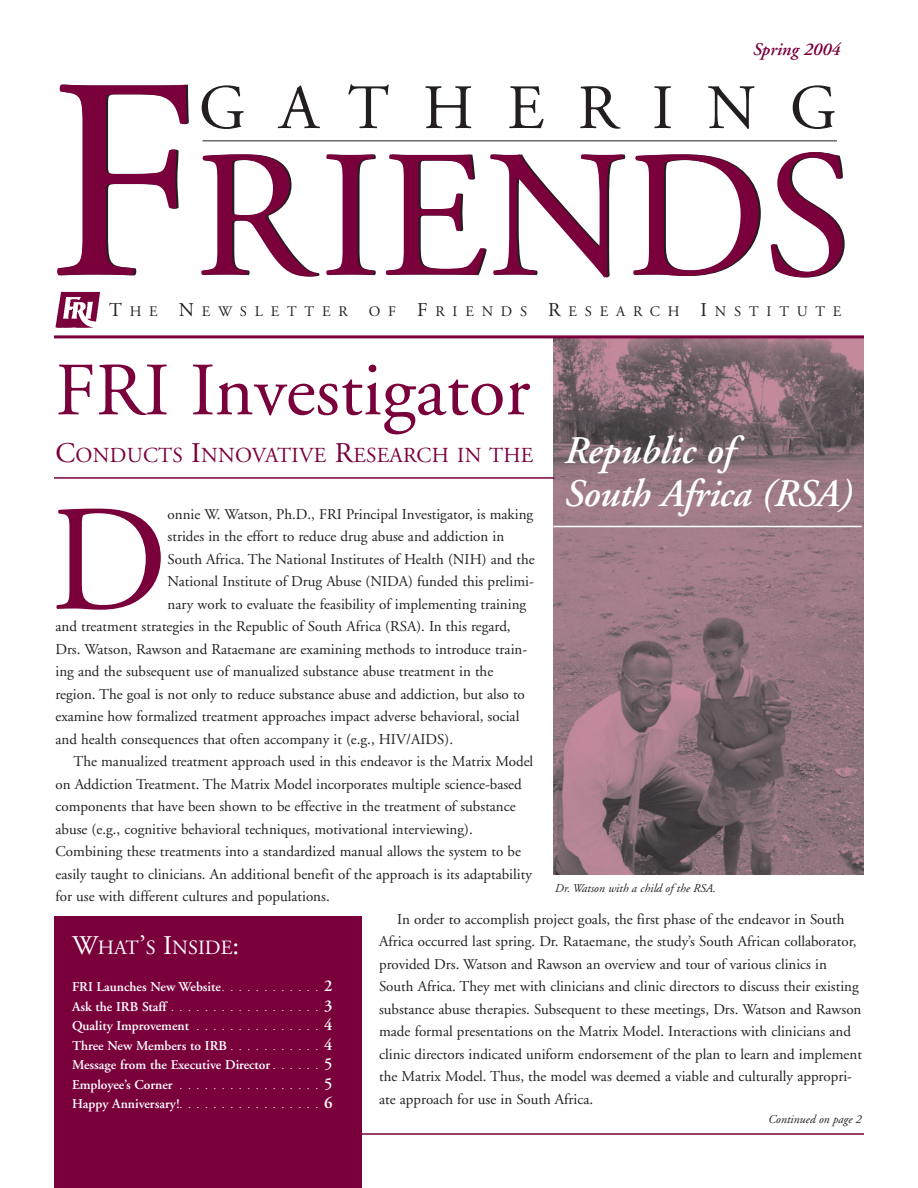
<style>
.page{position:relative;width:918px;height:1188px;background:#fff}
.page>*{position:absolute;margin:0;border:0;box-sizing:border-box;transform-origin:0 0}
.t1{font:181.2px "Adobe Garamond";color:#7a003c}
.t2{font:150.75px "Adobe Garamond";color:#7a003c}
.t3{font:75px "Adobe Garamond";color:#7a003c}
.t4{font:63px "Adobe Garamond";letter-spacing:.535em;color:#231f20}
.t5{font:italic 600 39px/43.5px "Adobe Garamond";letter-spacing:-.01em;color:#fff}
.t6{font:21.3px "Adobe Garamond";letter-spacing:.015em;color:#7a003c}
.t7{font:20.25px "Adobe Garamond";color:#fff}
.t8{font:italic 600 18px "Adobe Garamond";color:#7a003c}
.t9{font:15px "Adobe Garamond";color:#231f20}
.t10{font:14.7px "Adobe Garamond";letter-spacing:.535em;color:#231f20}
.t11{font:600 13.5px/19.5px "Adobe Garamond";color:#fff;text-align:justify}
.t12{font:italic 12px "Adobe Garamond";color:#231f20}
.t13{font:600 9px "Adobe Garamond";color:#fff}
.s1{font-size:286.5px}
.s2{font-size:19.5px}
.s3{font-size:28.5px}
.s4{font-size:27px}
.s5{font-size:9px}
.s6{font-size:16.5px}
.s7{font-size:13.5px}
</style>
<div class="page">
<img style="left:55px;top:291px;width:45px;height:37px">
<hr style="left:54px;top:1133px;width:810px;height:2px;background:#7a003c">
<div style="left:54px;top:916px;width:307px;height:272px;background:#7a003c"></div>
<img style="left:554px;top:338px;width:310px;height:536px">
<hr style="left:54px;top:335px;width:810px;height:3px;background:#7a003c">
<hr style="left:202px;top:140px;width:635px;height:1px;background:#231f20">
<hr style="left:54px;top:477px;width:501px;height:2px;background:#7a003c">
<hr style="left:554px;top:526px;width:308px;height:1px;background:#fff">
<p class="t8" style="left:752px;top:43px;width:89px">Spring 2004</p>
<h3 class="t4" style="left:199px;top:83px;width:640px">GATHERING</h3>
<h1 class="t1" style="left:46px;top:144px;width:808px"><span class="s1">F</span>RIENDS</h1>
<p class="t10" style="left:109px;top:305px;width:240px"><span class="s2">T</span>HE <span class="s2">N</span>EWSLETTER</p>
<p class="t10" style="left:369px;top:305px;width:474px">OF <span class="s2">F</span>RIENDS <span class="s2">R</span>ESEARCH <span class="s2">I</span>NSTITUTE</p>
<h3 class="t3" style="left:56px;top:360px;width:476px">FRI Investigator</h3>
<h3 class="t6" style="left:56px;top:447px;width:479px"><span class="s3">C</span>ONDUCTS <span class="s3">I</span>NNOVATIVE <span class="s3">R</span>ESEARCH IN THE</h3>
<h3 class="t5" style="left:563px;top:432px;width:289px">Republic of<br>South Africa (RSA)</h3>
<h2 class="t2" style="left:50px;top:500px;width:119px">D</h2>
<p class="t9" style="left:168px;top:508px;width:367px">onnie W. Watson, Ph.D., FRI Principal Investigator, is making</p>
<p class="t9" style="left:168px;top:530px;width:338px">strides in the effort to reduce drug abuse and addiction in</p>
<p class="t9" style="left:168px;top:553px;width:369px">South Africa. The National Institutes of Health (NIH) and the</p>
<p class="t9" style="left:168px;top:575px;width:368px">National Institute of Drug Abuse (NIDA) funded this prelimi-</p>
<p class="t9" style="left:168px;top:598px;width:360px">nary work to evaluate the feasibility of implementing training</p>
<p class="t9" style="left:56px;top:620px;width:457px">and treatment strategies in the Republic of South Africa (RSA). In this regard,</p>
<p class="t9" style="left:56px;top:643px;width:473px">Drs. Watson, Rawson and Rataemane are examining methods to introduce train-</p>
<p class="t9" style="left:56px;top:665px;width:439px">ing and the subsequent use of manualized substance abuse treatment in the</p>
<p class="t9" style="left:56px;top:688px;width:471px">region. The goal is not only to reduce substance abuse and addiction, but also to</p>
<p class="t9" style="left:56px;top:710px;width:465px">examine how formalized treatment approaches impact adverse behavioral, social</p>
<p class="t9" style="left:56px;top:733px;width:399px">and health consequences that often accompany it (e.g., HIV/AIDS).</p>
<p class="t9" style="left:74px;top:755px;width:461px">The manualized treatment approach used in this endeavor is the Matrix Model</p>
<p class="t9" style="left:56px;top:778px;width:468px">on Addiction Treatment. The Matrix Model incorporates multiple science-based</p>
<p class="t9" style="left:56px;top:800px;width:462px">components that have been shown to be effective in the treatment of substance</p>
<p class="t9" style="left:56px;top:823px;width:419px">abuse (e.g., cognitive behavioral techniques, motivational interviewing).</p>
<p class="t9" style="left:56px;top:845px;width:467px">Combining these treatments into a standardized manual allows the system to be</p>
<p class="t9" style="left:56px;top:868px;width:478px">easily taught to clinicians. An additional benefit of the approach is its adaptability</p>
<p class="t9" style="left:56px;top:890px;width:276px">for use with different cultures and populations.</p>
<p class="t9" style="left:397px;top:913px;width:449px">In order to accomplish project goals, the first phase of the endeavor in South</p>
<p class="t9" style="left:379px;top:935px;width:479px">Africa occurred last spring. Dr. Rataemane, the study’s South African collaborator,</p>
<p class="t9" style="left:379px;top:958px;width:449px">provided Drs. Watson and Rawson an overview and tour of various clinics in</p>
<p class="t9" style="left:379px;top:980px;width:481px">South Africa. They met with clinicians and clinic directors to discuss their existing</p>
<p class="t9" style="left:379px;top:1003px;width:484px">substance abuse therapies. Subsequent to these meetings, Drs. Watson and Rawson</p>
<p class="t9" style="left:379px;top:1025px;width:473px">made formal presentations on the Matrix Model. Interactions with clinicians and</p>
<p class="t9" style="left:379px;top:1048px;width:484px">clinic directors indicated uniform endorsement of the plan to learn and implement</p>
<p class="t9" style="left:379px;top:1070px;width:474px">the Matrix Model. Thus, the model was deemed a viable and culturally appropri-</p>
<p class="t9" style="left:379px;top:1093px;width:216px">ate approach for use in South Africa.</p>
<p class="t12" style="left:768px;top:1114px;width:95px">Continued on page 2</p>
<p class="t12" style="left:554px;top:883px;width:163px">Dr. Watson with a child of the RSA.</p>
<h3 class="t7" style="left:72px;top:939px;width:169px"><span class="s4">W</span>HAT<span class="s4">’</span>S <span class="s4">I</span>NSIDE<span class="s4">:</span></h3>
<p class="t11" style="left:72px;top:978px;width:262px">FRI Launches New Website<span class="s5">. . . . . . . . . . . .</span> <span class="s6">2</span></p>
<p class="t13" style="left:72px;top:1004px;width:262px"><span class="s7">Ask the IRB Staff</span> . . . . . . . . . . . . . . . . . . <span class="s6">3</span></p>
<p class="t11" style="left:72px;top:1017px;width:262px">Quality Improvement <span class="s5">. . . . . . . . . . . . . . .</span> <span class="s6">4<br></span>Three New Members to IRB <span class="s5">. . . . . . . . . . .</span> <span class="s6">4<br></span>Message from the Executive Director <span class="s5">. . . . . .</span> <span class="s6">5</span></p>
<p class="t13" style="left:72px;top:1082px;width:262px"><span class="s7">Employee’s Corner</span> . . . . . . . . . . . . . . . . . <span class="s6">5</span></p>
<p class="t11" style="left:72px;top:1095px;width:262px">Happy Anniversary!<span class="s5">. . . . . . . . . . . . . . . . .</span> <span class="s6">6</span></p>
</div>
